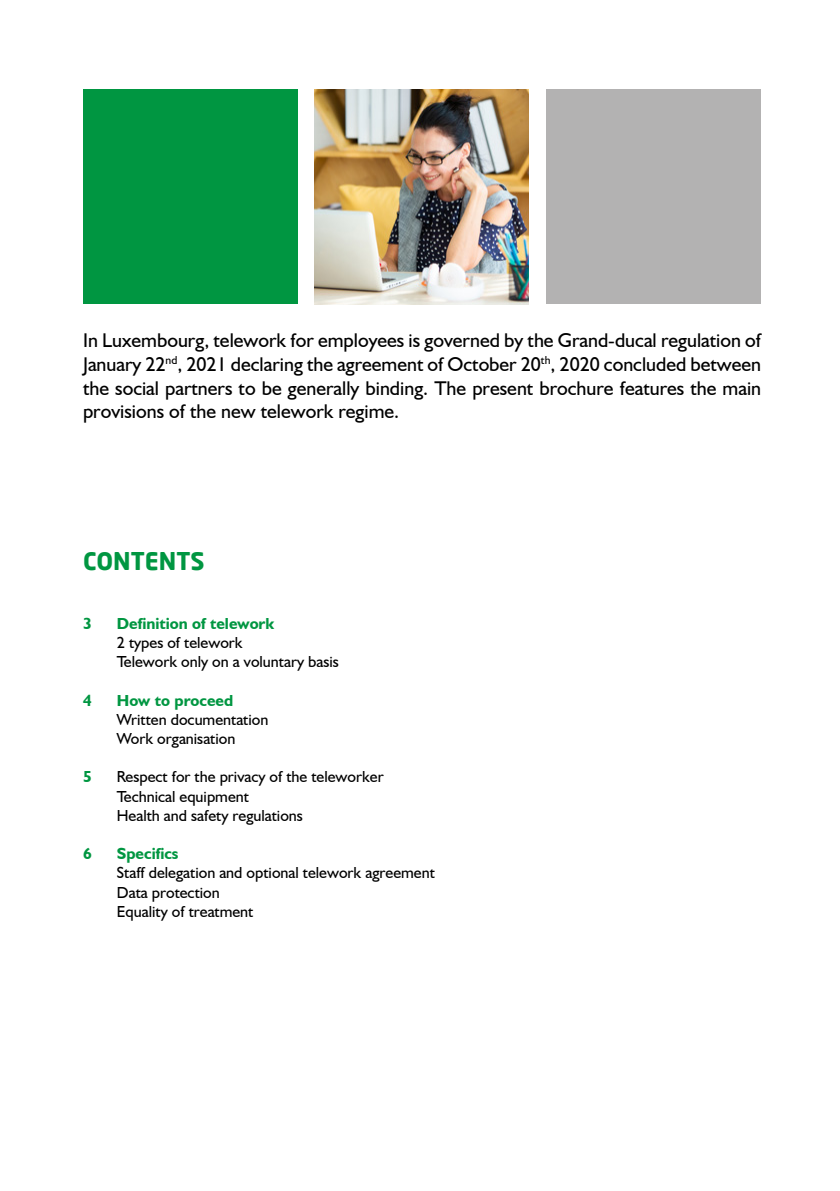
<style>
.page{position:relative;width:840px;height:1191px;background:#fff}
.page>*{position:absolute;margin:0;border:0;box-sizing:border-box;transform-origin:0 0}
.t1{font:700 24px "Neo Sans";color:#009641}
.t2{font:19.8px/23.8px "Humanist 521 BT";color:#000;text-align:justify}
.t3{font:16px/19.2px "Humanist 521 BT";color:#000}
.t4{font:700 16px "Humanist 521 BT";color:#009641}
</style>
<div class="page">
<div style="left:83px;top:90px;width:214px;height:214px;background:#009641"></div>
<img style="left:314px;top:90px;width:214px;height:214px">
<div style="left:545px;top:89px;width:214px;height:214px;background:#b3b2b2"></div>
<p class="t2" style="left:83px;top:328px;width:679px">In Luxembourg, telework for employees is governed by the Grand-ducal regulation of January 22<sup>nd</sup>, 2021 declaring the agreement of October 20<sup>th</sup>, 2020 concluded between the social partners to be generally binding. The present brochure features the main provisions of the new telework regime.</p>
<p class="t1" style="left:83px;top:546px;width:123px">CONTENTS</p>
<p class="t4" style="left:83px;top:613px;width:10px">3</p>
<p class="t4" style="left:117px;top:613px;width:159px">Definition of telework</p>
<p class="t3" style="left:117px;top:632px;width:223px">2 types of telework<br>Telework only on a voluntary basis</p>
<p class="t4" style="left:83px;top:690px;width:10px">4</p>
<p class="t4" style="left:117px;top:690px;width:118px">How to proceed</p>
<p class="t3" style="left:117px;top:709px;width:153px">Written documentation<br>Work organisation</p>
<p class="t4" style="left:83px;top:767px;width:10px">5</p>
<p class="t3" style="left:117px;top:767px;width:268px">Respect for the privacy of the teleworker<br>Technical equipment<br>Health and safety regulations</p>
<p class="t4" style="left:83px;top:843px;width:10px">6</p>
<p class="t4" style="left:117px;top:843px;width:63px">Specifics</p>
<p class="t3" style="left:117px;top:863px;width:319px">Staff delegation and optional telework agreement<br>Data protection<br>Equality of treatment</p>
</div>
